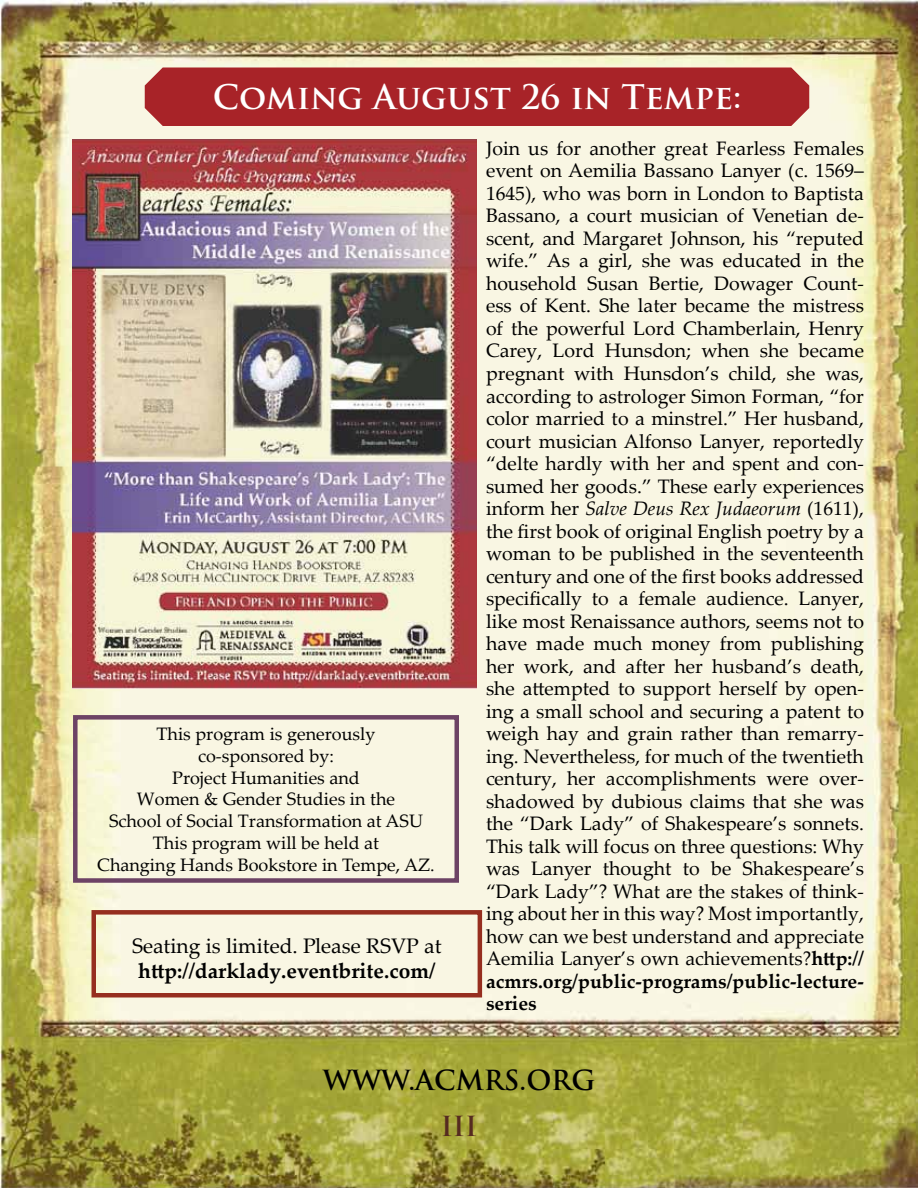
<style>
.page{position:relative;width:918px;height:1188px;background:#fff}
.page>*{position:absolute;margin:0;border:0;box-sizing:border-box;transform-origin:0 0}
.t1{font:700 33px "Trajan Pro";color:#fff}
.t2{font:700 27px "Trajan Pro";color:#000}
.t3{font:700 27px "Trajan Pro";color:#552b20}
.t4{font:700 21px "Palatino Linotype";color:#000}
.t5{font:21px "Palatino Linotype";color:#000}
.t6{font:19.5px/22.5px "Palatino Linotype";color:#000;text-align:justify}
.t7{font:18px/21.8px "Palatino Linotype";color:#000;text-align:center}
.s1{font-style:italic}
.s2{font-weight:700}
</style>
<div class="page">
<img style="left:0;top:1px;width:918px;height:1187px">
<img style="left:72px;top:140px;width:405px;height:548px">
<div style="left:145px;top:68px;width:664px;height:58px;background:#a82328"></div>
<div style="left:92px;top:910px;width:390px;height:88px;border:4px solid #962e1f"></div>
<div style="left:73px;top:715px;width:386px;height:168px;border:4px solid #6d4365"></div>
<h1 class="t1" style="left:213px;top:77px;width:530px">Coming August 26 in Tempe:</h1>
<p class="t7" style="left:97px;top:723px;width:339px">This program is generously<br>co-sponsored by:<br>Project Humanities and<br>Women &amp; Gender Studies in the<br>School of Social Transformation at ASU<br>This program will be held at<br>Changing Hands Bookstore in Tempe, AZ.</p>
<p class="t5" style="left:132px;top:931px;width:311px">Seating is limited. Please RSVP at</p>
<p class="t4" style="left:138px;top:956px;width:298px">http://darklady.eventbrite.com/</p>
<p class="t6" style="left:486px;top:136px;width:380px">Join us for another great Fearless Females event on Aemilia Bassano Lanyer (c. 1569– 1645), who was born in London to Baptista Bassano, a court musician of Venetian de&shy;scent, and Margaret Johnson, his “reputed wife.” As a girl, she was educated in the household Susan Bertie, Dowager Count&shy;ess of Kent. She later became the mistress of the powerful Lord Chamberlain, Henry Carey, Lord Hunsdon; when she became pregnant with Hunsdon’s child, she was, according to astrologer Simon Forman, “for color married to a minstrel.” Her husband, court musician Alfonso Lanyer, reportedly “delte hardly with her and spent and con&shy;sumed her goods.” These early experiences inform her <span class="s1">Salve Deus Rex Judaeorum</span> (1611), the first book of original English poetry by a woman to be published in the seventeenth century and one of the first books addressed specifically to a female audience. Lanyer, like most Renaissance authors, seems not to have made much money from publishing her work, and after her husband’s death, she attempted to support herself by open&shy;ing a small school and securing a patent to weigh hay and grain rather than remarry&shy;ing. Nevertheless, for much of the twentieth century, her accomplishments were over&shy;shadowed by dubious claims that she was the “Dark Lady” of Shakespeare’s sonnets.<br>This talk will focus on three questions: Why was Lanyer thought to be Shakespeare’s “Dark Lady”? What are the stakes of think&shy;ing about her in this way? Most importantly, how can we best understand and appreciate Aemilia Lanyer’s own achievements?<span class="s2">http:// acmrs.org/public-programs/public-lecture&shy;series</span></p>
<h2 class="t2" style="left:323px;top:1063px;width:274px">WWW.ACMRS.ORG</h2>
<h2 class="t3" style="left:441px;top:1109px;width:38px">III</h2>
</div>
